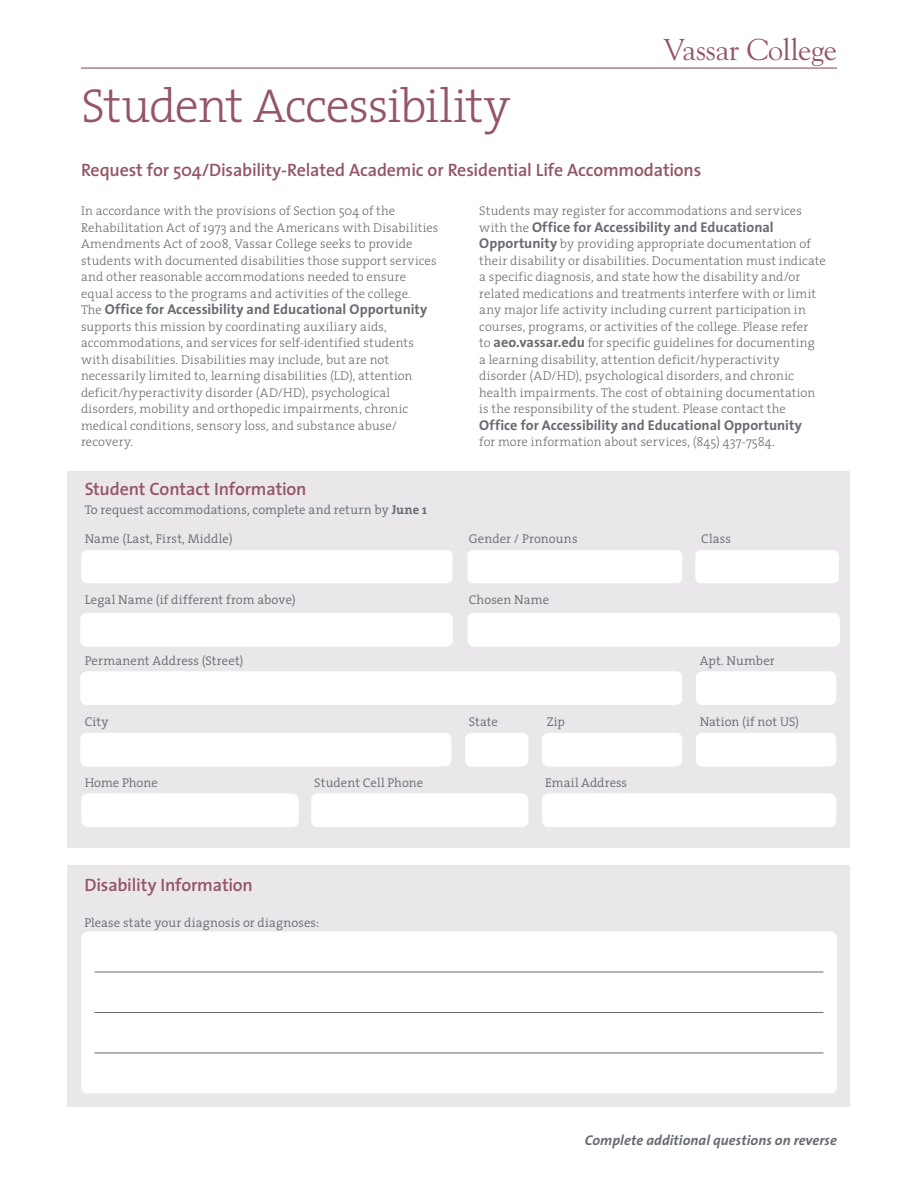
<style>
.page{position:relative;width:918px;height:1188px;background:#fff}
.page>*{position:absolute;margin:0;border:0;box-sizing:border-box;transform-origin:0 0}
.t1{font:300 48px "The Serif";letter-spacing:-.025em;color:#945565}
.t2{font:30px "Goudy";letter-spacing:-.01em;color:#945565}
.Paragraph_Style_1{font:600 18px "The Sans";letter-spacing:-.01em;color:#945565}
.Paragraph_Style_1-2{font:700 14.25px "The Sans";color:#676c72}
.t3{font:italic 700 14.25px "The Sans";letter-spacing:.005em;color:#676c72}
.Paragraph_Style_1-3{font:300 12.75px/16.5px "The Serif";letter-spacing:.005em;color:#676c72}
.Paragraph_Style_1-4{font:300 12.75px "The Serif";letter-spacing:.005em;color:#676c72}
.s1{font-family:"The Serif";font-weight:300;font-size:12.75px}
.s2{font-family:"The Sans";font-weight:700;font-size:14.25px}
.s3{font-weight:700}
</style>
<div class="page">
<div style="left:68px;top:471px;width:782px;height:376px;background:#e9e7e9"></div>
<hr style="left:81px;top:68px;width:756px;height:1px;background:#945565">
<div style="left:81px;top:550px;width:372px;height:33px;background:#fff;border-radius:6px"></div>
<div style="left:695px;top:550px;width:144px;height:33px;background:#fff;border-radius:6px"></div>
<div style="left:68px;top:866px;width:782px;height:241px;background:#e9e7e9"></div>
<div style="left:81px;top:932px;width:756px;height:162px;background:#fff;border-radius:7px"></div>
<hr style="left:94px;top:972px;width:730px;height:1px;background:#676c72">
<hr style="left:94px;top:1012px;width:730px;height:1px;background:#676c72">
<hr style="left:94px;top:1053px;width:730px;height:1px;background:#676c72">
<div style="left:80px;top:671px;width:602px;height:34px;background:#fff;border-radius:7px"></div>
<div style="left:80px;top:613px;width:373px;height:34px;background:#fff;border-radius:7px"></div>
<div style="left:467px;top:613px;width:373px;height:34px;background:#fff;border-radius:7px"></div>
<div style="left:80px;top:733px;width:372px;height:34px;background:#fff;border-radius:7px"></div>
<div style="left:465px;top:733px;width:63px;height:34px;background:#fff;border-radius:7px"></div>
<div style="left:542px;top:733px;width:140px;height:34px;background:#fff;border-radius:7px"></div>
<div style="left:696px;top:733px;width:140px;height:34px;background:#fff;border-radius:7px"></div>
<div style="left:81px;top:793px;width:218px;height:34px;background:#fff;border-radius:7px"></div>
<div style="left:311px;top:793px;width:217px;height:34px;background:#fff;border-radius:7px"></div>
<div style="left:542px;top:793px;width:294px;height:34px;background:#fff;border-radius:7px"></div>
<div style="left:696px;top:671px;width:140px;height:34px;background:#fff;border-radius:7px"></div>
<div style="left:467px;top:550px;width:215px;height:33px;background:#fff;border-radius:6px"></div>
<p class="t1" style="left:81px;top:66px;width:431px">Student Accessibility</p>
<p class="t2" style="left:663px;top:31px;width:175px">Vassar College</p>
<p class="Paragraph_Style_1" style="left:81px;top:154px;width:622px">Request for 504/Disability-Related Academic or Residential Life Accommodations</p>
<p class="Paragraph_Style_1-3" style="left:81px;top:202px;width:359px">In accordance with the provisions of Section 504 of the Rehabilitation Act of 1973 and the Americans with Disabilities Amendments Act of 2008, Vassar College seeks to provide students with documented disabilities those support services and other reasonable accommodations needed to ensure equal access to the programs and activities of the college.</p>
<p class="Paragraph_Style_1-2" style="left:81px;top:298px;width:348px"><span class="s1">The</span> Office for Accessibility and Educational Opportunity</p>
<p class="Paragraph_Style_1-3" style="left:81px;top:318px;width:334px">supports this mission by coordinating auxiliary aids, accommodations, and services for self-identified students with disabilities. Disabilities may include, but are not necessarily limited to, learning disabilities (LD), attention deficit/hyperactivity disorder (AD/HD), psychological disorders, mobility and orthopedic impairments, chronic medical conditions, sensory loss, and substance abuse/ recovery.</p>
<p class="Paragraph_Style_1-3" style="left:479px;top:202px;width:324px">Students may register for accommodations and services</p>
<p class="Paragraph_Style_1-2" style="left:479px;top:215px;width:296px"><span class="s1">with the</span> Office for Accessibility and Educational</p>
<p class="Paragraph_Style_1-3" style="left:479px;top:235px;width:348px"><span class="s2">Opportunity</span> by providing appropriate documentation of their disability or disabilities. Documentation must indicate a specific diagnosis, and state how the disability and/or related medications and treatments interfere with or limit any major life activity including current participation in courses, programs, or activities of the college. Please refer<br>to <span class="s2">aeo.vassar.edu</span> for specific guidelines for documenting<br>a learning disability, attention deficit/hyperactivity disorder (AD/HD), psychological disorders, and chronic health impairments. The cost of obtaining documentation is the responsibility of the student. Please contact the</p>
<p class="Paragraph_Style_1-2" style="left:479px;top:413px;width:324px">Office for Accessibility and Educational Opportunity</p>
<p class="Paragraph_Style_1-3" style="left:479px;top:433px;width:297px">for more information about services, (845) 437-7584.</p>
<p class="Paragraph_Style_1" style="left:85px;top:474px;width:223px">Student Contact Information</p>
<p class="Paragraph_Style_1-4" style="left:85px;top:499px;width:344px">To request accommodations, complete and return by <span class="s3">June 1</span></p>
<p class="Paragraph_Style_1-4" style="left:85px;top:528px;width:149px">Name (Last, First, Middle)</p>
<p class="Paragraph_Style_1-4" style="left:469px;top:528px;width:110px">Gender / Pronouns</p>
<p class="Paragraph_Style_1-4" style="left:701px;top:528px;width:31px">Class</p>
<p class="Paragraph_Style_1-4" style="left:85px;top:589px;width:212px">Legal Name (if different from above)</p>
<p class="Paragraph_Style_1-4" style="left:469px;top:589px;width:82px">Chosen Name</p>
<p class="Paragraph_Style_1-4" style="left:85px;top:650px;width:160px">Permanent Address (Street)</p>
<p class="Paragraph_Style_1-4" style="left:700px;top:650px;width:77px">Apt. Number</p>
<p class="Paragraph_Style_1-4" style="left:85px;top:711px;width:25px">City</p>
<p class="Paragraph_Style_1-4" style="left:469px;top:711px;width:31px">State</p>
<p class="Paragraph_Style_1-4" style="left:547px;top:711px;width:20px">Zip</p>
<p class="Paragraph_Style_1-4" style="left:700px;top:711px;width:101px">Nation (if not US)</p>
<p class="Paragraph_Style_1-4" style="left:85px;top:772px;width:75px">Home Phone</p>
<p class="Paragraph_Style_1-4" style="left:314px;top:772px;width:111px">Student Cell Phone</p>
<p class="Paragraph_Style_1-4" style="left:545px;top:772px;width:83px">Email Address</p>
<p class="Paragraph_Style_1" style="left:85px;top:870px;width:170px">Disability Information</p>
<p class="Paragraph_Style_1-4" style="left:85px;top:912px;width:236px">Please state your diagnosis or diagnoses:</p>
<p class="t3" style="left:585px;top:1128px;width:254px">Complete additional questions on reverse</p>
</div>
